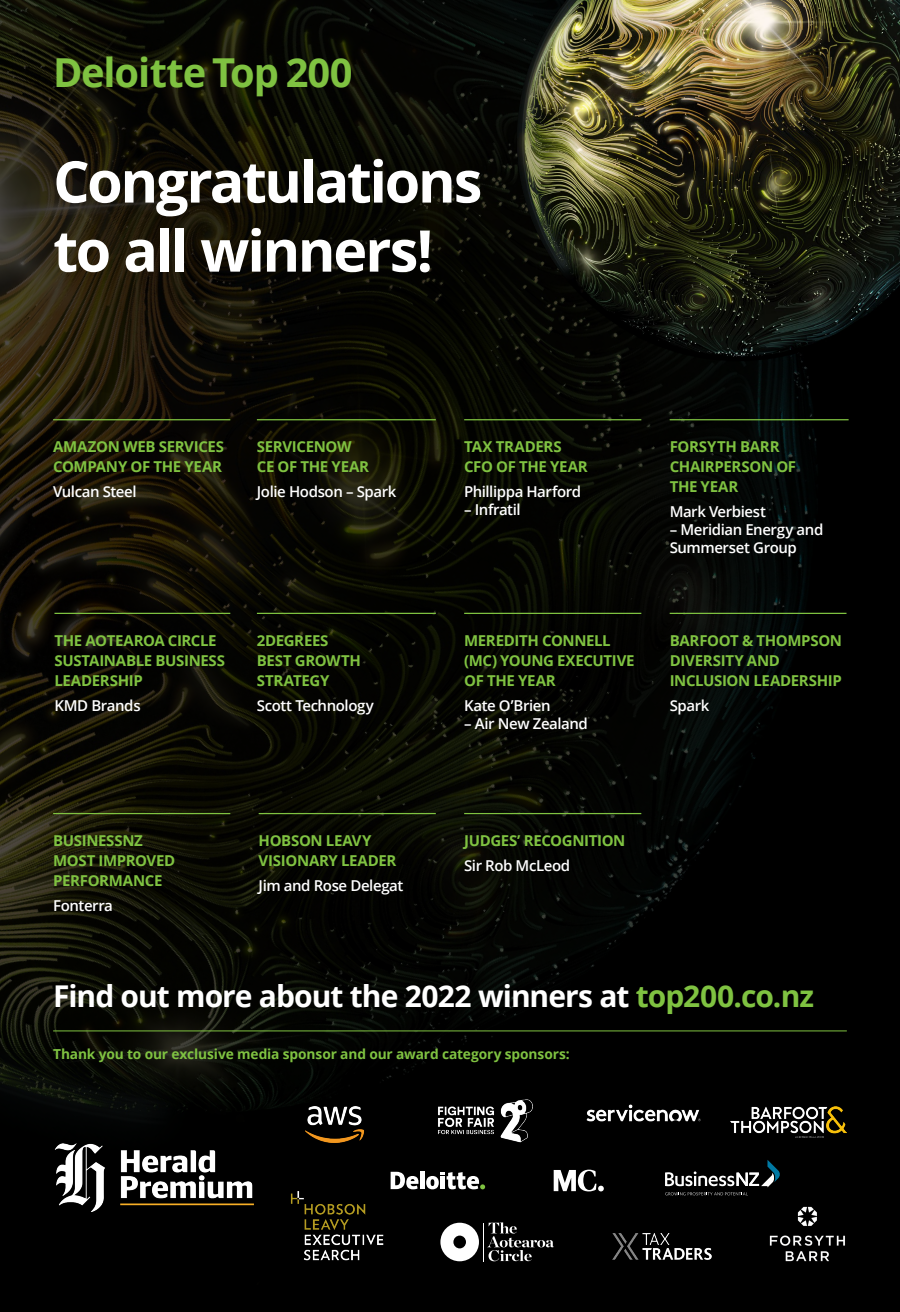
<style>
.page{position:relative;width:900px;height:1312px;background:#fff}
.page>*{position:absolute;margin:0;border:0;box-sizing:border-box;transform-origin:0 0}
.t1{font:700 57.5px/69px "Open Sans";letter-spacing:-.04em;color:#fff}
.t2{font:700 39.88px "Open Sans";letter-spacing:-.03em;color:#7fc241}
.t3{font:700 30px "Open Sans";letter-spacing:-.03em;color:#fff}
.Award_category_heade{font:700 15px/20px "Open Sans";letter-spacing:-.02em;color:#7fc241}
.Award_category_name{font:600 15px/18px "Open Sans";letter-spacing:-.025em;color:#fff}
.t4{font:700 13.75px "Open Sans";letter-spacing:-.01em;color:#7fc241}
.s1{color:#7fc241}
</style>
<div class="page">
<img style="left:0;top:0;width:900px;height:1311px">
<img style="left:516px;top:0;width:384px;height:386px">
<hr style="left:53px;top:1030px;width:794px;height:1px;background:#7fc241">
<svg style="left:554px;top:1169px;width:50px;height:22px"></svg>
<img style="left:53px;top:1124px;width:210px;height:105px">
<img style="left:582px;top:1101px;width:118px;height:27px">
<img style="left:434px;top:1094px;width:102px;height:54px">
<svg style="left:665px;top:1159px;width:115px;height:35px;background:#2a2d2e"></svg>
<hr style="left:420px;top:1171px;width:4px;height:17px;background:#fff">
<svg style="left:426px;top:1171px;width:59px;height:18px"></svg>
<svg style="left:408px;top:1171px;width:10px;height:17px"></svg>
<svg style="left:487px;top:1222px;width:67px;height:38px;background:#2d2d2d"></svg>
<hr style="left:484px;top:1222px;width:1px;height:38px;background:#fff">
<svg style="left:440px;top:1222px;width:39px;height:38px"></svg>
<img style="left:765px;top:1198px;width:96px;height:69px">
<img style="left:731px;top:1106px;width:116px;height:31px">
<img style="left:265px;top:1165px;width:143px;height:119px">
<img style="left:299px;top:1106px;width:71px;height:35px">
<img style="left:613px;top:1233px;width:109px;height:29px">
<hr style="left:53px;top:419px;width:177px;height:1px;background:#7fc241">
<hr style="left:257px;top:612px;width:179px;height:2px;background:#7fc241">
<hr style="left:464px;top:812px;width:177px;height:2px;background:#7fc241">
<hr style="left:257px;top:419px;width:179px;height:1px;background:#7fc241">
<hr style="left:464px;top:612px;width:177px;height:2px;background:#7fc241">
<hr style="left:464px;top:419px;width:177px;height:1px;background:#7fc241">
<hr style="left:670px;top:612px;width:177px;height:2px;background:#7fc241">
<hr style="left:670px;top:419px;width:179px;height:1px;background:#7fc241">
<hr style="left:53px;top:812px;width:177px;height:2px;background:#7fc241">
<hr style="left:54px;top:612px;width:176px;height:2px;background:#7fc241">
<hr style="left:259px;top:812px;width:177px;height:2px;background:#7fc241">
<p class="t2" style="left:53px;top:45px;width:301px">Deloitte Top 200</p>
<p class="t1" style="left:53px;top:146px;width:431px">Congratulations to all winners!</p>
<p class="Award_category_heade" style="left:53px;top:436px;width:172px">AMAZON WEB SERVICES<br>COMPANY OF THE YEAR</p>
<p class="Award_category_name" style="left:53px;top:482px;width:85px">Vulcan Steel</p>
<p class="Award_category_heade" style="left:257px;top:436px;width:114px">SERVICENOW<br>CE OF THE YEAR</p>
<p class="Award_category_name" style="left:257px;top:482px;width:141px">Jolie Hodson – Spark</p>
<p class="Award_category_heade" style="left:54px;top:630px;width:172px">THE AOTEAROA CIRCLE<br>SUSTAINABLE BUSINESS<br>LEADERSHIP</p>
<p class="Award_category_name" style="left:54px;top:696px;width:88px">KMD Brands</p>
<p class="Award_category_heade" style="left:257px;top:630px;width:106px">2DEGREES<br>BEST GROWTH<br>STRATEGY</p>
<p class="Award_category_name" style="left:257px;top:696px;width:118px">Scott Technology</p>
<p class="Award_category_heade" style="left:53px;top:830px;width:124px">BUSINESSNZ<br>MOST IMPROVED<br>PERFORMANCE</p>
<p class="Award_category_name" style="left:53px;top:896px;width:61px">Fonterra</p>
<p class="Award_category_heade" style="left:259px;top:830px;width:139px">HOBSON LEAVY<br>VISIONARY LEADER</p>
<p class="Award_category_name" style="left:259px;top:876px;width:146px">Jim and Rose Delegat</p>
<p class="Award_category_heade" style="left:464px;top:436px;width:125px">TAX TRADERS<br>CFO OF THE YEAR</p>
<p class="Award_category_name" style="left:464px;top:482px;width:119px">Phillippa Harford</p>
<p class="Award_category_name" style="left:464px;top:500px;width:58px">– Infratil</p>
<p class="Award_category_heade" style="left:464px;top:630px;width:172px">MEREDITH CONNELL (MC) YOUNG EXECUTIVE<br>OF THE YEAR</p>
<p class="Award_category_name" style="left:464px;top:696px;width:88px">Kate O’Brien</p>
<p class="Award_category_name" style="left:464px;top:714px;width:125px">– Air New Zealand</p>
<p class="Award_category_heade" style="left:670px;top:436px;width:128px">FORSYTH BARR<br>CHAIRPERSON OF<br>THE YEAR</p>
<p class="Award_category_name" style="left:670px;top:502px;width:98px">Mark Verbiest</p>
<p class="Award_category_name" style="left:670px;top:520px;width:155px">– Meridian Energy and<br>Summerset Group</p>
<p class="Award_category_heade" style="left:670px;top:630px;width:174px">BARFOOT &amp; THOMPSON<br>DIVERSITY AND<br>INCLUSION LEADERSHIP</p>
<p class="Award_category_name" style="left:670px;top:696px;width:41px">Spark</p>
<p class="Award_category_heade" style="left:464px;top:830px;width:163px">JUDGES’ RECOGNITION</p>
<p class="Award_category_name" style="left:464px;top:856px;width:108px">Sir Rob McLeod</p>
<p class="t3" style="left:53px;top:974px;width:762px">Find out more about the 2022 winners at <span class="s1">top200.co.nz</span></p>
<p class="t4" style="left:53px;top:1043px;width:518px">Thank you to our exclusive media sponsor and our award category sponsors:</p>
</div>
